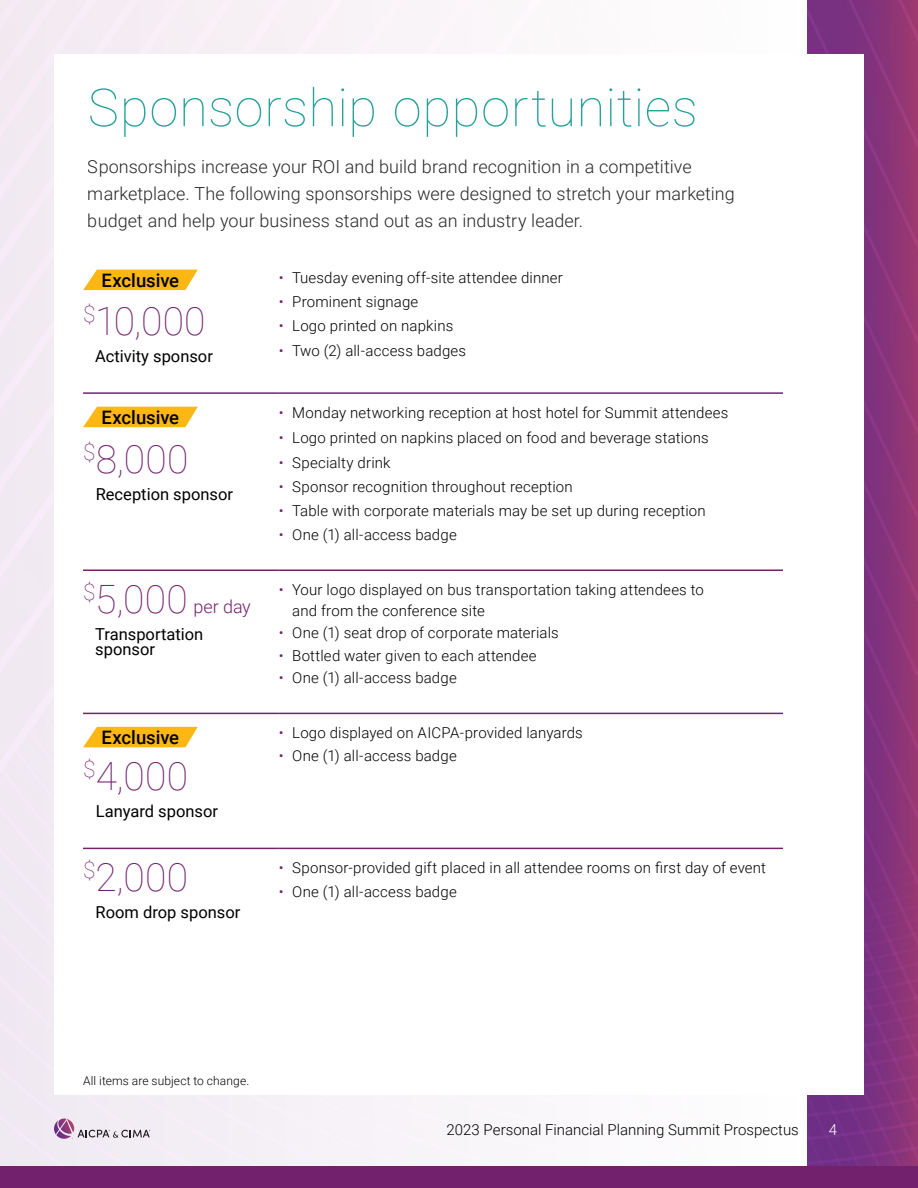
<style>
.page{position:relative;width:918px;height:1188px;background:#fff}
.page>*{position:absolute;margin:0;border:0;box-sizing:border-box;transform-origin:0 0}
.t1{font:100 52.5px "Roboto";letter-spacing:.01em;color:#009189}
.t2{font:100 39px "Roboto";letter-spacing:.01em;color:#72226d}
.body_11_16{font:500 18.6px "Roboto";color:#000}
.t3{font:300 18px/27px "Roboto";color:#000}
.t4{font:300 18px "Roboto";letter-spacing:-.005em;color:#72226d}
.t5{font:16.5px/15px "Roboto";color:#000}
.t6{font:300 15px/21px "Roboto";letter-spacing:.01em;color:#000}
.t7{font:300 15px "Roboto";color:#fff}
.bullet_purple{font:300 12px "Roboto";letter-spacing:.01em;color:#000}
.s1{font-weight:100;font-size:39px}
.s2{color:#72226d}
</style>
<div class="page">
<img style="left:0;top:0;width:807px;height:1167px">
<img style="left:807px;top:0;width:111px;height:1167px">
<div style="left:54px;top:54px;width:810px;height:1041px;background:#fff"></div>
<svg style="left:54px;top:1119px;width:96px;height:20px;background:#cebfce"></svg>
<hr style="left:83px;top:569px;width:196px;height:2px;background:#72226d">
<hr style="left:279px;top:569px;width:504px;height:2px;background:#72226d">
<hr style="left:83px;top:848px;width:196px;height:1px;background:#72226d">
<hr style="left:279px;top:848px;width:504px;height:1px;background:#72226d">
<hr style="left:83px;top:713px;width:196px;height:1px;background:#72226d">
<hr style="left:279px;top:713px;width:504px;height:1px;background:#72226d">
<hr style="left:83px;top:392px;width:196px;height:2px;background:#72226d">
<hr style="left:279px;top:392px;width:504px;height:2px;background:#72226d">
<div style="left:0;top:1167px;width:918px;height:21px;background:#72226d"></div>
<svg style="left:83px;top:407px;width:115px;height:20px;background:#fdbf2f"></svg>
<svg style="left:83px;top:270px;width:115px;height:20px;background:#fdbf2f"></svg>
<svg style="left:83px;top:727px;width:115px;height:20px;background:#fdbf2f"></svg>
<h1 class="t1" style="left:88px;top:71px;width:612px">Sponsorship opportunities</h1>
<p class="t3" style="left:88px;top:153px;width:649px">Sponsorships increase your ROI and build brand recognition in a competitive marketplace. The following sponsorships were designed to stretch your marketing budget and help your business stand out as an industry leader.</p>
<p class="body_11_16" style="left:102px;top:267px;width:79px">Exclusive</p>
<p class="t2" style="left:83px;top:293px;width:124px"><sup>$</sup>10,000</p>
<p class="t5" style="left:95px;top:348px;width:119px">Activity sponsor</p>
<p class="body_11_16" style="left:102px;top:404px;width:79px">Exclusive</p>
<p class="t2" style="left:83px;top:431px;width:107px"><sup>$</sup>8,000</p>
<p class="t5" style="left:96px;top:486px;width:139px">Reception sponsor</p>
<p class="t4" style="left:83px;top:594px;width:169px"><sup>$</sup><span class="s1">5,000</span> per day</p>
<p class="t5" style="left:95px;top:626px;width:110px">Transportation sponsor</p>
<p class="body_11_16" style="left:102px;top:724px;width:79px">Exclusive</p>
<p class="t2" style="left:83px;top:749px;width:106px"><sup>$</sup>4,000</p>
<p class="t5" style="left:96px;top:803px;width:124px">Lanyard sponsor</p>
<p class="t2" style="left:83px;top:850px;width:106px"><sup>$</sup>2,000</p>
<p class="t5" style="left:96px;top:904px;width:146px">Room drop sponsor</p>
<p class="t6" style="left:279px;top:266px;width:286px"><span class="s2">•</span> Tuesday evening off-site attendee dinner</p>
<p class="t6" style="left:279px;top:291px;width:141px"><span class="s2">•</span> Prominent signage</p>
<p class="t6" style="left:279px;top:315px;width:176px"><span class="s2">•</span> Logo printed on napkins</p>
<p class="t6" style="left:279px;top:339px;width:189px"><span class="s2">•</span> Two (2) all-access badges</p>
<p class="t6" style="left:279px;top:401px;width:451px"><span class="s2">•</span> Monday networking reception at host hotel for Summit attendees</p>
<p class="t6" style="left:279px;top:427px;width:431px"><span class="s2">•</span> Logo printed on napkins placed on food and beverage stations</p>
<p class="t6" style="left:279px;top:451px;width:113px"><span class="s2">•</span> Specialty drink</p>
<p class="t6" style="left:279px;top:476px;width:295px"><span class="s2">•</span> Sponsor recognition throughout reception</p>
<p class="t6" style="left:279px;top:500px;width:428px"><span class="s2">•</span> Table with corporate materials may be set up during reception</p>
<p class="t6" style="left:279px;top:524px;width:179px"><span class="s2">•</span> One (1) all-access badge</p>
<p class="t6" style="left:292px;top:579px;width:413px;text-indent:-14px"><span class="s2">•</span> Your logo displayed on bus transportation taking attendees to and from the conference site</p>
<p class="t6" style="left:279px;top:622px;width:281px"><span class="s2">•</span> One (1) seat drop of corporate materials</p>
<p class="t6" style="left:279px;top:644px;width:259px"><span class="s2">•</span> Bottled water given to each attendee</p>
<p class="t6" style="left:279px;top:667px;width:179px"><span class="s2">•</span> One (1) all-access badge</p>
<p class="t6" style="left:279px;top:722px;width:306px"><span class="s2">•</span> Logo displayed on AICPA-provided lanyards</p>
<p class="t6" style="left:279px;top:744px;width:179px"><span class="s2">•</span> One (1) all-access badge</p>
<p class="t6" style="left:279px;top:857px;width:489px"><span class="s2">•</span> Sponsor-provided gift placed in all attendee rooms on first day of event</p>
<p class="t6" style="left:279px;top:881px;width:179px"><span class="s2">•</span> One (1) all-access badge</p>
<p class="bullet_purple" style="left:83px;top:1072px;width:168px">All items are subject to change.</p>
<p class="t6" style="left:446px;top:1118px;width:354px">2023 Personal Financial Planning Summit Prospectus</p>
<p class="t7" style="left:829px;top:1119px;width:10px">4</p>
</div>
